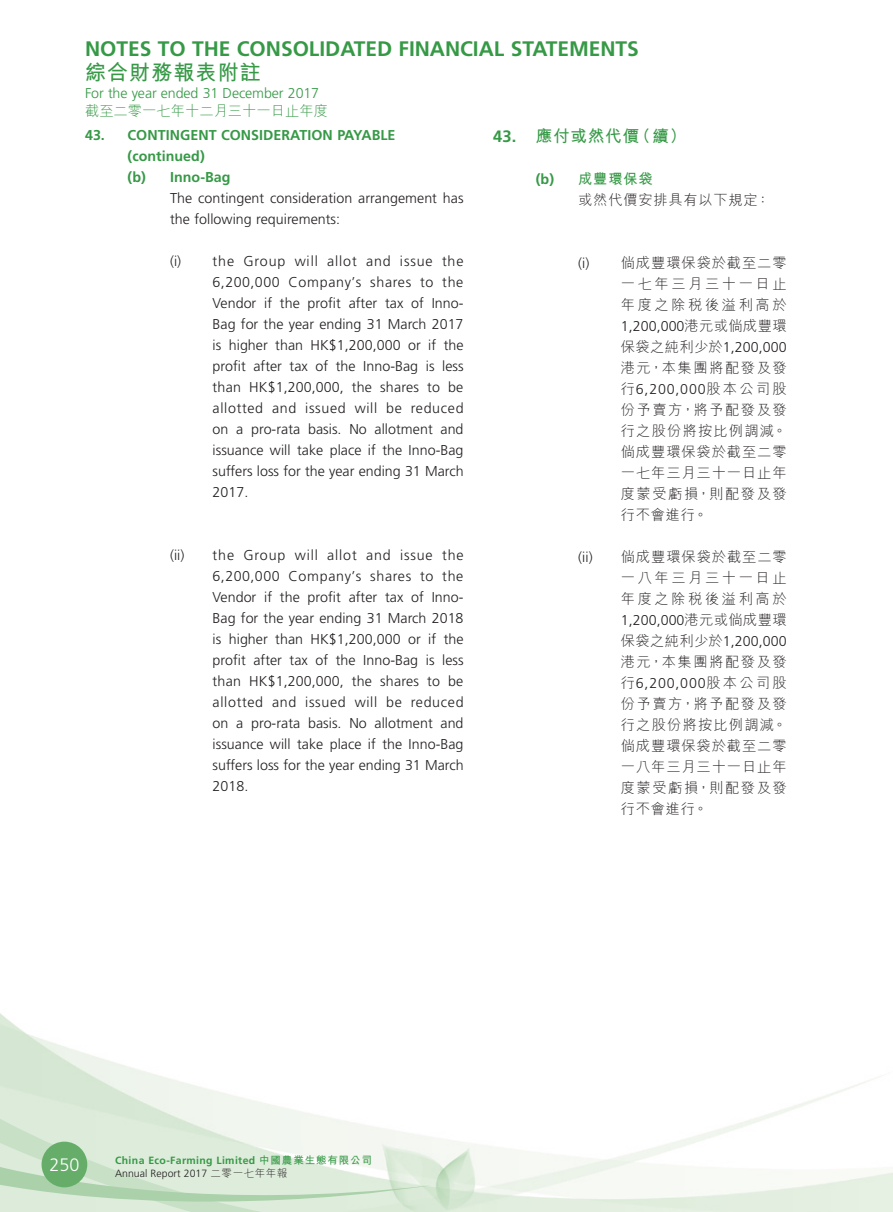
<style>
.page{position:relative;width:893px;height:1212px;background:#fff}
.page>*{position:absolute;margin:0;border:0;box-sizing:border-box;transform-origin:0 0}
.t1{font:700 21px "Frutiger LT Std";color:#369946}
.t2{font:700 21px "M Hei HK";letter-spacing:.055em;color:#369946}
.t3{font:300 18px "Frutiger LT Std";color:#fff}
.C_Heading_1{font:700 16.5px "M Hei HK";letter-spacing:.055em;color:#369946}
.Body_Text{font:300 14.25px/21px "Frutiger LT Std";letter-spacing:.005em;color:#231f20;text-align:justify}
.C_Body_Text{font:300 14.25px/21px "M Hei HK";letter-spacing:.065em;color:#231f20;text-align:justify}
.Heading_1{font:700 14.25px/21px "Frutiger LT Std";letter-spacing:.005em;color:#369946}
.t4{font:300 14.25px "Frutiger LT Std";letter-spacing:-.005em;color:#369946}
.t5{font:300 14.25px "M Hei HK";letter-spacing:.005em;color:#369946}
.Heading_2{font:700 14.25px "Frutiger LT Std";letter-spacing:.005em;color:#369946}
.C_Heading_2{font:700 14.25px "M Hei HK";letter-spacing:.055em;color:#369946}
.t6{font:700 10.5px/13.5px "Frutiger LT Std";letter-spacing:.035em;color:#369946}
.s1{font-family:"Frutiger LT Std"}
.s2{font-family:"M Hei HK"}
.s3{font-weight:300;color:#231f20}
.s4{font-family:"M Hei HK";font-weight:300;color:#231f20}
</style>
<div class="page">
<img style="left:0;top:1013px;width:893px;height:199px">
<svg style="left:0;top:1108px;width:430px;height:104px"></svg>
<div style="left:42px;top:1141px;width:45px;height:46px;background:#65ad69;border-radius:50%"></div>
<h1 class="t1" style="left:85px;top:36px;width:555px">NOTES TO THE CONSOLIDATED FINANCIAL STATEMENTS</h1>
<h1 class="t2" style="left:85px;top:57px;width:177px">綜合財務報表附註</h1>
<p class="t4" style="left:85px;top:85px;width:236px">For the year ended 31 December 2017</p>
<p class="t5" style="left:85px;top:103px;width:244px">截至二零一七年十二月三十一日止年度</p>
<p class="C_Heading_1" style="left:493px;top:124px;width:195px"><span class="s1">43.</span> 應付或然代價（續）</p>
<p class="C_Heading_2" style="left:536px;top:169px;width:118px"><span class="s1">(b)</span> 成豐環保袋</p>
<p class="C_Body_Text" style="left:578px;top:189px;width:193px">或然代價安排具有以下規定：</p>
<p class="Heading_1" style="left:128px;top:125px;width:269px;text-indent:-43px">43. CONTINGENT CONSIDERATION PAYABLE (continued)</p>
<p class="Heading_2" style="left:128px;top:169px;width:104px">(b) Inno-Bag</p>
<p class="Body_Text" style="left:170px;top:188px;width:295px">The contingent consideration arrangement has the following requirements:</p>
<p class="Body_Text" style="left:213px;top:251px;width:253px;text-indent:-43px">(i) the Group will allot and issue the 6,200,000 Company’s shares to the Vendor if the profit after tax of Inno-Bag for the year ending 31 March 2017 is higher than HK$1,200,000 or if the profit after tax of the Inno-Bag is less than HK$1,200,000, the shares to be allotted and issued will be reduced on a pro-rata basis. No allotment and issuance will take place if the Inno-Bag suffers loss for the year ending 31 March 2017.</p>
<p class="C_Body_Text" style="left:621px;top:252px;width:167px;text-indent:-43px"><span class="s1">(i)</span> 倘成豐環保袋於截至二零一七年三月三十一日止年度之除稅後溢利高於<span class="s1">1,200,000</span>港元或倘成豐環保袋之純利少於<span class="s1">1,200,000</span>港元，本集團將配發及發行<span class="s1">6,200,000</span>股本公司股份予賣方，將予配發及發行之股份將按比例調減。倘成豐環保袋於截至二零一七年三月三十一日止年度蒙受虧損，則配發及發行不會進行。</p>
<p class="C_Body_Text" style="left:621px;top:546px;width:167px;text-indent:-43px"><span class="s1">(ii)</span> 倘成豐環保袋於截至二零一八年三月三十一日止年度之除稅後溢利高於<span class="s1">1,200,000</span>港元或倘成豐環保袋之純利少於<span class="s1">1,200,000</span>港元，本集團將配發及發行<span class="s1">6,200,000</span>股本公司股份予賣方，將予配發及發行之股份將按比例調減。倘成豐環保袋於截至二零一八年三月三十一日止年度蒙受虧損，則配發及發行不會進行。</p>
<p class="Body_Text" style="left:213px;top:545px;width:253px;text-indent:-43px">(ii) the Group will allot and issue the 6,200,000 Company’s shares to the Vendor if the profit after tax of Inno-Bag for the year ending 31 March 2018 is higher than HK$1,200,000 or if the profit after tax of the Inno-Bag is less than HK$1,200,000, the shares to be allotted and issued will be reduced on a pro-rata basis. No allotment and issuance will take place if the Inno-Bag suffers loss for the year ending 31 March 2018.</p>
<p class="t3" style="left:49px;top:1154px;width:32px">250</p>
<p class="t6" style="left:115px;top:1153px;width:258px">China Eco-Farming Limited <span class="s2">中國農業生態有限公司<br></span><span class="s3">Annual Report 2017</span> <span class="s4">二零一七年年報</span></p>
</div>
